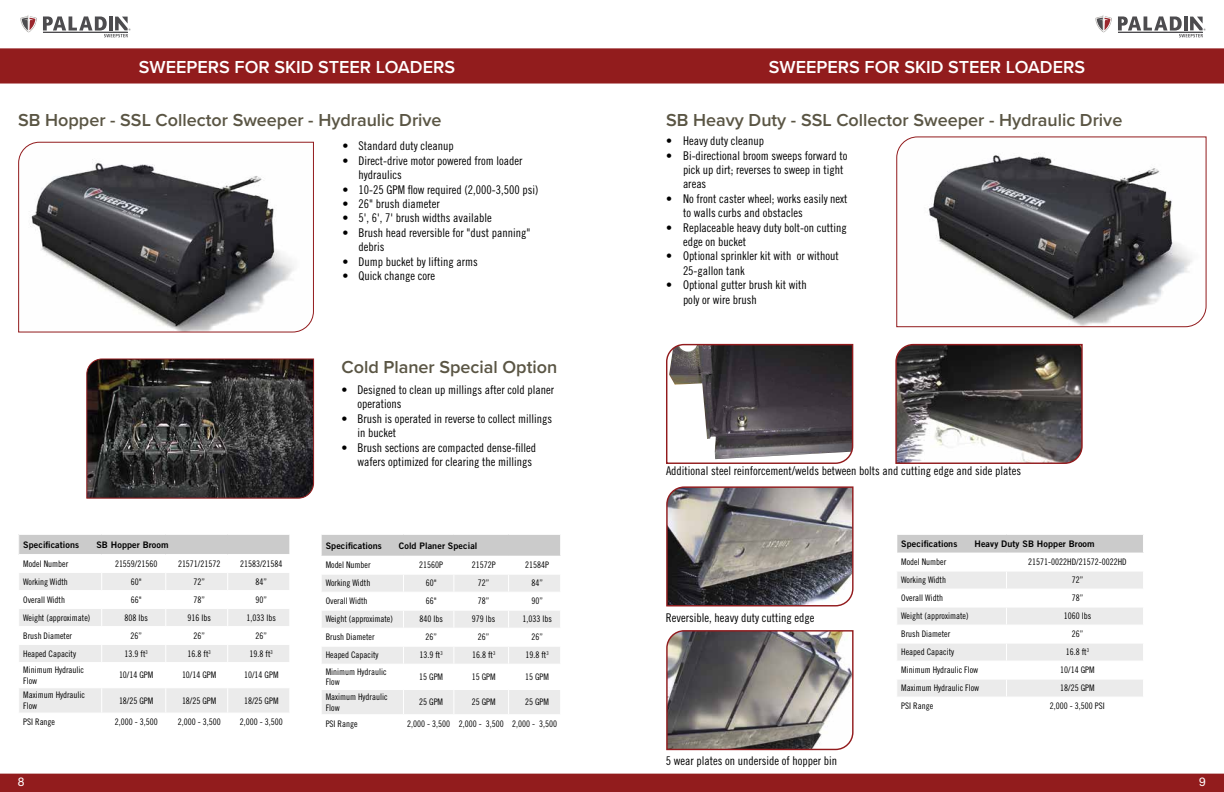
<style>
.page{position:relative;width:1224px;height:792px;background:#fff}
.page>*{position:absolute;margin:0;border:0;box-sizing:border-box;transform-origin:0 0}
.t1{font:600 18px "Proxima Nova";color:#5a5544}
.t2{font:600 18px "Proxima Nova";color:#fff}
.t3{font:12px/14.4px "Trade Gothic LT Std Cn 18";color:#000}
.t4{font:12px "Helvetica Neue LT Std";color:#fff}
.t5{font:9px/10.8px "Trade Gothic LT Std Cn 18";color:#000}
.t6{font:9px "Trade Gothic LT Std Bd 2";letter-spacing:.01em;color:#000}
</style>
<div class="page">
<svg style="left:896px;top:136px;width:311px;height:192px"></svg>
<svg style="left:666px;top:630px;width:188px;height:121px;background:#88817e"></svg>
<svg style="left:666px;top:486px;width:188px;height:121px;background:#7e7878"></svg>
<svg style="left:666px;top:343px;width:188px;height:121px"></svg>
<svg style="left:895px;top:343px;width:188px;height:121px;background:#635e5d"></svg>
<svg style="left:897px;top:535px;width:247px;height:162px"></svg>
<svg style="left:20px;top:15px;width:17px;height:18px"></svg>
<svg style="left:43px;top:16px;width:87px;height:21px"></svg>
<div style="left:0;top:48px;width:1224px;height:36px;background:#921c1d"></div>
<div style="left:0;top:774px;width:1224px;height:18px;background:#921c1d"></div>
<svg style="left:18px;top:141px;width:296px;height:192px"></svg>
<svg style="left:86px;top:358px;width:228px;height:141px;background:#353231"></svg>
<svg style="left:18px;top:535px;width:272px;height:178px"></svg>
<svg style="left:321px;top:535px;width:240px;height:179px"></svg>
<svg style="left:1095px;top:15px;width:17px;height:18px"></svg>
<svg style="left:1118px;top:16px;width:87px;height:21px"></svg>
<h1 class="t2" style="left:139px;top:54px;width:318px">SWEEPERS FOR SKID STEER LOADERS</h1>
<h1 class="t1" style="left:18px;top:106px;width:425px">SB Hopper - SSL Collector Sweeper - Hydraulic Drive</h1>
<p class="t3" style="left:343px;top:139px;width:113px">• Standard duty cleanup</p>
<p class="t3" style="left:359px;top:153px;width:166px;text-indent:-16px">• Direct-drive motor powered from loader hydraulics</p>
<p class="t3" style="left:343px;top:182px;width:197px">• 10-25 GPM flow required (2,000-3,500 psi)</p>
<p class="t3" style="left:343px;top:196px;width:99px">• 26" brush diameter</p>
<p class="t3" style="left:343px;top:211px;width:151px">• 5', 6', 7' brush widths available</p>
<p class="t3" style="left:359px;top:225px;width:173px;text-indent:-16px">• Brush head reversible for "dust panning" debris</p>
<p class="t3" style="left:343px;top:254px;width:137px">• Dump bucket by lifting arms</p>
<p class="t3" style="left:343px;top:268px;width:94px">• Quick change core</p>
<p class="t6" style="left:23px;top:539px;width:58px">Specifications</p>
<p class="t6" style="left:96px;top:539px;width:74px">SB Hopper Broom</p>
<p class="t5" style="left:23px;top:558px;width:46px">Model Number</p>
<p class="t5" style="left:115px;top:558px;width:44px">21559/21560</p>
<p class="t5" style="left:178px;top:558px;width:44px">21571/21572</p>
<p class="t5" style="left:240px;top:558px;width:44px">21583/21584</p>
<p class="t5" style="left:23px;top:576px;width:46px">Working Width</p>
<p class="t5" style="left:131px;top:576px;width:12px">60"</p>
<p class="t5" style="left:193px;top:576px;width:13px">72”</p>
<p class="t5" style="left:256px;top:576px;width:13px">84”</p>
<p class="t5" style="left:23px;top:594px;width:43px">Overall Width</p>
<p class="t5" style="left:131px;top:594px;width:12px">66"</p>
<p class="t5" style="left:193px;top:594px;width:13px">78”</p>
<p class="t5" style="left:256px;top:594px;width:13px">90”</p>
<p class="t5" style="left:23px;top:612px;width:69px">Weight (approximate)</p>
<p class="t5" style="left:124px;top:612px;width:25px">808 lbs</p>
<p class="t5" style="left:187px;top:612px;width:25px">916 lbs</p>
<p class="t5" style="left:247px;top:612px;width:31px">1,033 lbs</p>
<p class="t5" style="left:23px;top:630px;width:50px">Brush Diameter</p>
<p class="t5" style="left:130px;top:630px;width:13px">26”</p>
<p class="t5" style="left:193px;top:630px;width:13px">26”</p>
<p class="t5" style="left:256px;top:630px;width:13px">26”</p>
<p class="t5" style="left:23px;top:648px;width:54px">Heaped Capacity</p>
<p class="t5" style="left:125px;top:648px;width:25px">13.9 ft<sup>3</sup></p>
<p class="t5" style="left:188px;top:648px;width:25px">16.8 ft<sup>3</sup></p>
<p class="t5" style="left:250px;top:648px;width:25px">19.8 ft<sup>3</sup></p>
<p class="t5" style="left:23px;top:664px;width:62px">Minimum Hydraulic<br>Flow</p>
<p class="t5" style="left:119px;top:670px;width:36px">10/14 GPM</p>
<p class="t5" style="left:182px;top:670px;width:36px">10/14 GPM</p>
<p class="t5" style="left:244px;top:670px;width:36px">10/14 GPM</p>
<p class="t5" style="left:23px;top:690px;width:63px">Maximum Hydraulic<br>Flow</p>
<p class="t5" style="left:119px;top:695px;width:36px">18/25 GPM</p>
<p class="t5" style="left:182px;top:695px;width:36px">18/25 GPM</p>
<p class="t5" style="left:244px;top:695px;width:36px">18/25 GPM</p>
<p class="t5" style="left:23px;top:717px;width:33px">PSI Range</p>
<p class="t5" style="left:115px;top:717px;width:44px">2,000 - 3,500</p>
<p class="t5" style="left:178px;top:717px;width:44px">2,000 - 3,500</p>
<p class="t5" style="left:240px;top:717px;width:44px">2,000 - 3,500</p>
<h1 class="t1" style="left:341px;top:353px;width:217px">Cold Planer Special Option</h1>
<p class="t3" style="left:357px;top:382px;width:198px;text-indent:-16px">• Designed to clean up millings after cold planer operations</p>
<p class="t3" style="left:357px;top:411px;width:196px;text-indent:-16px">• Brush is operated in reverse to collect millings in bucket</p>
<p class="t3" style="left:357px;top:440px;width:180px;text-indent:-16px">• Brush sections are compacted dense-filled wafers optimized for clearing the millings</p>
<p class="t6" style="left:326px;top:540px;width:58px">Specifications</p>
<p class="t6" style="left:399px;top:540px;width:80px">Cold Planer Special</p>
<p class="t5" style="left:326px;top:560px;width:46px">Model Number</p>
<p class="t5" style="left:419px;top:560px;width:25px">21560P</p>
<p class="t5" style="left:472px;top:560px;width:25px">21572P</p>
<p class="t5" style="left:525px;top:560px;width:25px">21584P</p>
<p class="t5" style="left:326px;top:578px;width:46px">Working Width</p>
<p class="t5" style="left:426px;top:578px;width:12px">60"</p>
<p class="t5" style="left:478px;top:578px;width:13px">72”</p>
<p class="t5" style="left:531px;top:578px;width:13px">84”</p>
<p class="t5" style="left:326px;top:596px;width:43px">Overall Width</p>
<p class="t5" style="left:426px;top:596px;width:12px">66"</p>
<p class="t5" style="left:478px;top:596px;width:13px">78”</p>
<p class="t5" style="left:531px;top:596px;width:13px">90”</p>
<p class="t5" style="left:326px;top:614px;width:69px">Weight (approximate)</p>
<p class="t5" style="left:419px;top:614px;width:25px">840 lbs</p>
<p class="t5" style="left:472px;top:614px;width:25px">979 lbs</p>
<p class="t5" style="left:522px;top:614px;width:31px">1,033 lbs</p>
<p class="t5" style="left:326px;top:632px;width:50px">Brush Diameter</p>
<p class="t5" style="left:425px;top:632px;width:13px">26”</p>
<p class="t5" style="left:478px;top:632px;width:13px">26”</p>
<p class="t5" style="left:531px;top:632px;width:13px">26”</p>
<p class="t5" style="left:326px;top:650px;width:54px">Heaped Capacity</p>
<p class="t5" style="left:420px;top:650px;width:25px">13.9 ft<sup>3</sup></p>
<p class="t5" style="left:472px;top:650px;width:25px">16.8 ft<sup>3</sup></p>
<p class="t5" style="left:525px;top:650px;width:25px">19.8 ft<sup>3</sup></p>
<p class="t5" style="left:326px;top:666px;width:62px">Minimum Hydraulic<br>Flow</p>
<p class="t5" style="left:419px;top:671px;width:25px">15 GPM</p>
<p class="t5" style="left:472px;top:671px;width:25px">15 GPM</p>
<p class="t5" style="left:525px;top:671px;width:25px">15 GPM</p>
<p class="t5" style="left:326px;top:691px;width:63px">Maximum Hydraulic<br>Flow</p>
<p class="t5" style="left:419px;top:697px;width:25px">25 GPM</p>
<p class="t5" style="left:472px;top:697px;width:25px">25 GPM</p>
<p class="t5" style="left:525px;top:697px;width:25px">25 GPM</p>
<p class="t5" style="left:326px;top:718px;width:33px">PSI Range</p>
<p class="t5" style="left:407px;top:718px;width:151px">2,000 - 3,500 2,000 - 3,500 2,000 - 3,500</p>
<h1 class="t2" style="left:769px;top:54px;width:318px">SWEEPERS FOR SKID STEER LOADERS</h1>
<h1 class="t1" style="left:666px;top:106px;width:458px">SB Heavy Duty - SSL Collector Sweeper - Hydraulic Drive</h1>
<p class="t3" style="left:666px;top:134px;width:100px">• Heavy duty cleanup</p>
<p class="t3" style="left:683px;top:148px;width:166px;text-indent:-17px">• Bi-directional broom sweeps forward to pick up dirt; reverses to sweep in tight areas</p>
<p class="t3" style="left:683px;top:191px;width:166px;text-indent:-17px">• No front caster wheel; works easily next to walls curbs and obstacles</p>
<p class="t3" style="left:683px;top:220px;width:165px;text-indent:-17px">• Replaceable heavy duty bolt-on cutting edge on bucket</p>
<p class="t3" style="left:683px;top:249px;width:157px;text-indent:-17px">• Optional sprinkler kit with or without<br>25-gallon tank</p>
<p class="t3" style="left:683px;top:278px;width:125px;text-indent:-17px">• Optional gutter brush kit with poly or wire brush</p>
<p class="t3" style="left:666px;top:463px;width:357px">Additional steel reinforcement/welds between bolts and cutting edge and side plates</p>
<p class="t3" style="left:666px;top:610px;width:150px">Reversible, heavy duty cutting edge</p>
<p class="t3" style="left:666px;top:754px;width:173px">5 wear plates on underside of hopper bin</p>
<p class="t6" style="left:901px;top:538px;width:58px">Specifications</p>
<p class="t6" style="left:974px;top:538px;width:122px">Heavy Duty SB Hopper Broom</p>
<p class="t5" style="left:901px;top:557px;width:46px">Model Number</p>
<p class="t5" style="left:1028px;top:557px;width:100px">21571-0022HD/21572-0022HD</p>
<p class="t5" style="left:901px;top:575px;width:46px">Working Width</p>
<p class="t5" style="left:1072px;top:575px;width:13px">72”</p>
<p class="t5" style="left:901px;top:593px;width:43px">Overall Width</p>
<p class="t5" style="left:1072px;top:593px;width:13px">78”</p>
<p class="t5" style="left:901px;top:611px;width:69px">Weight (approximate)</p>
<p class="t5" style="left:1064px;top:611px;width:29px">1060 lbs</p>
<p class="t5" style="left:901px;top:629px;width:50px">Brush Diameter</p>
<p class="t5" style="left:1072px;top:629px;width:13px">26”</p>
<p class="t5" style="left:901px;top:647px;width:54px">Heaped Capacity</p>
<p class="t5" style="left:1066px;top:647px;width:25px">16.8 ft<sup>3</sup></p>
<p class="t5" style="left:901px;top:665px;width:78px">Minimum Hydraulic Flow</p>
<p class="t5" style="left:1060px;top:665px;width:36px">10/14 GPM</p>
<p class="t5" style="left:901px;top:683px;width:79px">Maximum Hydraulic Flow</p>
<p class="t5" style="left:1060px;top:683px;width:36px">18/25 GPM</p>
<p class="t5" style="left:901px;top:701px;width:33px">PSI Range</p>
<p class="t5" style="left:1050px;top:701px;width:56px">2,000 - 3,500 PSI</p>
<p class="t4" style="left:18px;top:775px;width:8px">8</p>
<p class="t4" style="left:1199px;top:775px;width:8px">9</p>
</div>
